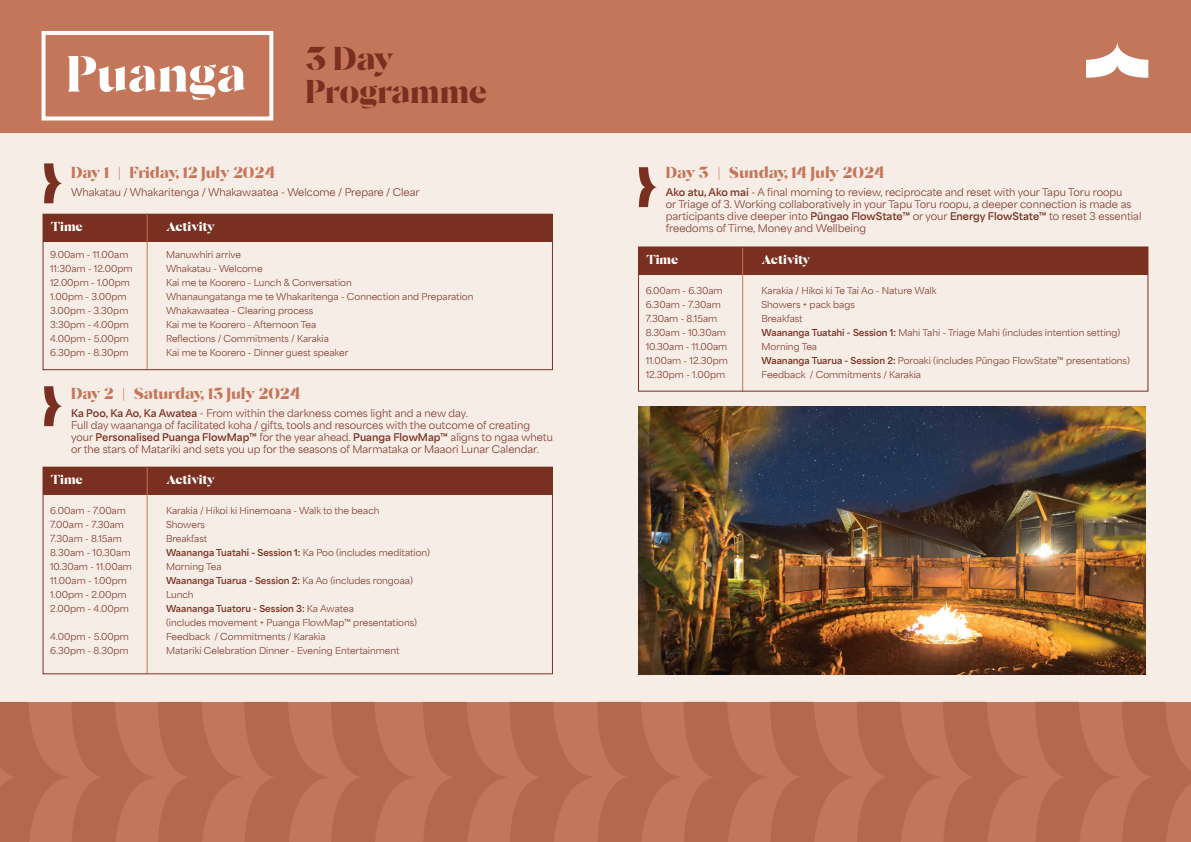
<style>
.page{position:relative;width:1191px;height:842px;background:#c4765a}
.page>*{position:absolute;margin:0;border:0;box-sizing:border-box;transform-origin:0 0}
.t1{font:50.8px "Celine Stencil";color:#fff}
.t2{font:33px/33px "Celine Stencil";letter-spacing:-.01em;color:#793020}
.t3{font:16px "Celine Stencil";color:#c4765a}
.t4{font:13px "Celine Stencil";letter-spacing:-.015em;color:#fff}
.t5{font:10px/12px "Area Inktrap";color:#793020}
.t6{font:9px/14px "Area Inktrap";color:#793020}
.s1{font-weight:700}
</style>
<div class="page">
<svg style="left:1086px;top:42px;width:62px;height:36px"></svg>
<div style="left:0;top:133px;width:596px;height:568px;background:#f7ede7"></div>
<div style="left:43px;top:214px;width:510px;height:28px;background:#793020"></div>
<svg style="left:44px;top:163px;width:18px;height:40px"></svg>
<hr style="left:147px;top:214px;width:1px;height:156px;background:#c4765a">
<div style="left:43px;top:467px;width:510px;height:28px;background:#793020"></div>
<svg style="left:44px;top:386px;width:18px;height:40px"></svg>
<hr style="left:147px;top:467px;width:1px;height:207px;background:#c4765a">
<div style="left:43px;top:214px;width:510px;height:156px;border:1px solid #793020"></div>
<div style="left:43px;top:467px;width:510px;height:207px;border:1px solid #793020"></div>
<div style="left:597px;top:133px;width:594px;height:568px;background:#f7ede7"></div>
<svg style="left:639px;top:167px;width:18px;height:40px"></svg>
<div style="left:638px;top:247px;width:510px;height:27px;background:#793020"></div>
<hr style="left:742px;top:247px;width:1px;height:144px;background:#c4765a">
<div style="left:638px;top:247px;width:510px;height:144px;border:1px solid #793020"></div>
<svg style="left:0;top:702px;width:413px;height:140px"></svg>
<svg style="left:1035px;top:701px;width:156px;height:141px"></svg>
<svg style="left:423px;top:701px;width:606px;height:141px"></svg>
<img style="left:638px;top:406px;width:507px;height:268px">
<div style="left:42px;top:31px;width:231px;height:89px;border:4px solid #fff"></div>
<h1 class="t1" style="left:66px;top:42px;width:181px">Puanga</h1>
<h2 class="t2" style="left:305px;top:41px;width:183px">3 Day<br>Programme</h2>
<h3 class="t3" style="left:71px;top:162px;width:206px">Day 1 | Friday, 12 July 2024</h3>
<p class="t5" style="left:71px;top:185px;width:350px">Whakatau / Whakaritenga / Whakawaatea - Welcome / Prepare / Clear</p>
<h3 class="t4" style="left:51px;top:218px;width:33px">Time</h3>
<h3 class="t4" style="left:166px;top:218px;width:50px">Activity</h3>
<p class="t6" style="left:50px;top:246px;width:84px">9.00am - 11.00am<br>11:30am - 12.00pm<br>12.00pm - 1.00pm<br>1.00pm - 3.00pm<br>3.00pm - 3.30pm<br>3:30pm - 4.00pm<br>4.00pm - 5.00pm<br>6.30pm - 8.30pm</p>
<p class="t6" style="left:166px;top:246px;width:309px">Manuwhiri arrive<br>Whakatau - Welcome<br>Kai me te Koorero - Lunch &amp; Conversation<br>Whanaungatanga me te Whakaritenga - Connection and Preparation Whakawaatea - Clearing process<br>Kai me te Koorero - Afternoon Tea<br>Reflections / Commitments / Karakia<br>Kai me te Koorero - Dinner guest speaker</p>
<h3 class="t3" style="left:71px;top:383px;width:231px">Day 2 | Saturday, 13 July 2024</h3>
<p class="t5" style="left:71px;top:406px;width:483px"><span class="s1">Ka Poo, Ka Ao, Ka Awatea</span> - From within the darkness comes light and a new day.<br>Full day waananga of facilitated koha / gifts, tools and resources with the outcome of creating your <span class="s1">Personalised Puanga FlowMap™</span> for the year ahead. <span class="s1">Puanga FlowMap™</span> aligns to ngaa whetu or the stars of Matariki and sets you up for the seasons of Marmataka or Maaori Lunar Calendar.</p>
<h3 class="t4" style="left:51px;top:471px;width:33px">Time</h3>
<h3 class="t4" style="left:166px;top:471px;width:50px">Activity</h3>
<p class="t6" style="left:50px;top:502px;width:83px">6.00am - 7.00am<br>7.00am - 7.30am<br>7.30am - 8.15am<br>8.30am - 10.30am<br>10.30am - 11.00am<br>11.00am - 1.00pm<br>1.00pm - 2.00pm<br>2.00pm - 4.00pm</p>
<p class="t6" style="left:50px;top:628px;width:80px">4.00pm - 5.00pm<br>6.30pm - 8.30pm</p>
<p class="t6" style="left:166px;top:502px;width:266px">Karakia / Hikoi ki Hinemoana - Walk to the beach<br>Showers<br>Breakfast<br><span class="s1">Waananga Tuatahi - Session 1:</span> Ka Poo (includes meditation)<br>Morning Tea<br><span class="s1">Waananga Tuarua - Session 2:</span> Ka Ao (includes rongoaa)<br>Lunch<br><span class="s1">Waananga Tuatoru - Session 3:</span> Ka Awatea<br>(includes movement + Puanga FlowMap™ presentations)<br>Feedback / Commitments / Karakia<br>Matariki Celebration Dinner - Evening Entertainment</p>
<h3 class="t3" style="left:666px;top:162px;width:221px">Day 3 | Sunday, 14 July 2024</h3>
<p class="t5" style="left:666px;top:185px;width:477px"><span class="s1">Ako atu, Ako mai</span> - A final morning to review, reciprocate and reset with your Tapu Toru roopu<br>or Triage of 3. Working collaboratively in your Tapu Toru roopu, a deeper connection is made as participants dive deeper into <span class="s1">Pūngao FlowState™</span> or your <span class="s1">Energy FlowState™</span> to reset 3 essential freedoms of Time, Money and Wellbeing</p>
<h3 class="t4" style="left:647px;top:251px;width:33px">Time</h3>
<h3 class="t4" style="left:761px;top:251px;width:50px">Activity</h3>
<p class="t6" style="left:645px;top:282px;width:84px">6.00am - 6.30am<br>6.30am - 7.30am<br>7.30am - 8.15am<br>8.30am - 10.30am<br>10.30am - 11.00am<br>11.00am - 12.30pm<br>12.30pm - 1.00pm</p>
<p class="t6" style="left:761px;top:282px;width:370px">Karakia / Hikoi ki Te Tai Ao - Nature Walk<br>Showers + pack bags<br>Breakfast<br><span class="s1">Waananga Tuatahi - Session 1:</span> Mahi Tahi - Triage Mahi (includes intention setting)<br>Morning Tea<br><span class="s1">Waananga Tuarua - Session 2:</span> Poroaki (includes Pūngao FlowState™ presentations)<br>Feedback / Commitments / Karakia</p>
</div>
